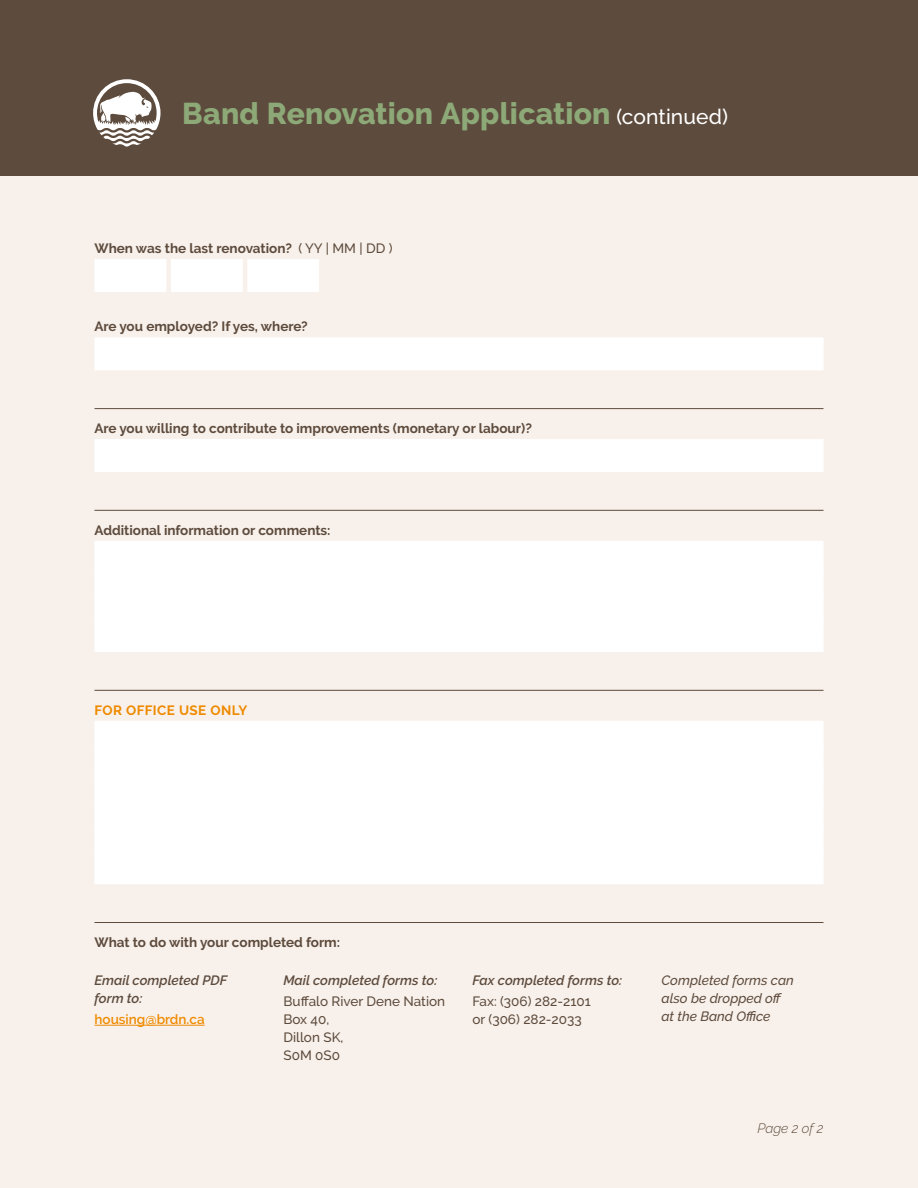
<style>
.page{position:relative;width:918px;height:1188px;background:#f8f1eb}
.page>*{position:absolute;margin:0;border:0;box-sizing:border-box;transform-origin:0 0}
.t1{font:800 30px "Raleway";letter-spacing:.005em;color:#8ca977}
.t2{font:700 13.5px "Raleway";color:#5d4b3d}
.t3{font:500 13.5px/18px "Raleway";color:#5d4b3d}
.t4{font:italic 600 13.5px/18px "Raleway";color:#5d4b3d}
.t5{font:italic 500 13.5px/18px "Raleway";color:#5d4b3d}
.t6{font:700 13.5px "Raleway";letter-spacing:.03em;color:#ef8a00}
.t7{font:600 13.5px "Raleway";color:#ef8a00}
.t8{font:italic 300 13.5px "Raleway";color:#5d4b3d}
.s1{font-weight:500;font-size:21px;color:#fff}
.s2{font-weight:500}
</style>
<div class="page">
<div style="left:94px;top:259px;width:225px;height:33px;background:#fff"></div>
<div style="left:94px;top:337px;width:730px;height:33px;background:#fff"></div>
<hr style="left:94px;top:408px;width:730px;height:1px;background:#5d4b3d">
<div style="left:94px;top:439px;width:730px;height:33px;background:#fff"></div>
<hr style="left:94px;top:510px;width:730px;height:1px;background:#5d4b3d">
<div style="left:94px;top:541px;width:730px;height:33px;background:#fff"></div>
<div style="left:94px;top:567px;width:730px;height:33px;background:#fff"></div>
<div style="left:94px;top:593px;width:730px;height:33px;background:#fff"></div>
<div style="left:94px;top:619px;width:730px;height:33px;background:#fff"></div>
<hr style="left:94px;top:690px;width:730px;height:1px;background:#5d4b3d">
<div style="left:94px;top:721px;width:730px;height:33px;background:#fff"></div>
<div style="left:94px;top:747px;width:730px;height:33px;background:#fff"></div>
<div style="left:94px;top:773px;width:730px;height:33px;background:#fff"></div>
<div style="left:94px;top:799px;width:730px;height:33px;background:#fff"></div>
<div style="left:94px;top:825px;width:730px;height:33px;background:#fff"></div>
<div style="left:94px;top:851px;width:730px;height:33px;background:#fff"></div>
<hr style="left:94px;top:922px;width:730px;height:1px;background:#5d4b3d">
<div style="left:0;top:0;width:918px;height:176px;background:#5d4b3d"></div>
<svg style="left:93px;top:79px;width:68px;height:68px"></svg>
<div style="left:166px;top:258px;width:5px;height:46px;background:#f8f1eb"></div>
<hr style="left:243px;top:257px;width:4px;height:46px;background:#f8f1eb">
<hr style="left:94px;top:1025px;width:111px;height:1px;background:#ef8a00">
<h1 class="t1" style="left:182px;top:97px;width:547px">Band Renovation Application <span class="s1">(continued)</span></h1>
<p class="t2" style="left:94px;top:241px;width:300px">When was the last renovation? <span class="s2">( YY | MM | DD )</span></p>
<p class="t2" style="left:94px;top:319px;width:215px">Are you employed? If yes, where?</p>
<p class="t2" style="left:94px;top:421px;width:439px">Are you willing to contribute to improvements (monetary or labour)?</p>
<p class="t2" style="left:94px;top:522px;width:238px">Additional information or comments:</p>
<p class="t6" style="left:94px;top:702px;width:154px">FOR OFFICE USE ONLY</p>
<p class="t2" style="left:94px;top:935px;width:247px">What to do with your completed form:</p>
<p class="t4" style="left:94px;top:971px;width:135px">Email completed PDF form to:</p>
<p class="t7" style="left:94px;top:1012px;width:112px">housing@brdn.ca</p>
<p class="t4" style="left:284px;top:971px;width:155px">Mail completed forms to:</p>
<p class="t3" style="left:284px;top:992px;width:163px">Buffalo River Dene Nation<br>Box 40,<br>Dillon SK,<br>S0M 0S0</p>
<p class="t4" style="left:472px;top:971px;width:151px">Fax completed forms to:</p>
<p class="t3" style="left:472px;top:992px;width:120px">Fax: (306) 282-2101 or (306) 282-2033</p>
<p class="t5" style="left:662px;top:971px;width:134px">Completed forms can also be dropped off at the Band Office</p>
<p class="t8" style="left:757px;top:1121px;width:68px">Page 2 of 2</p>
</div>
